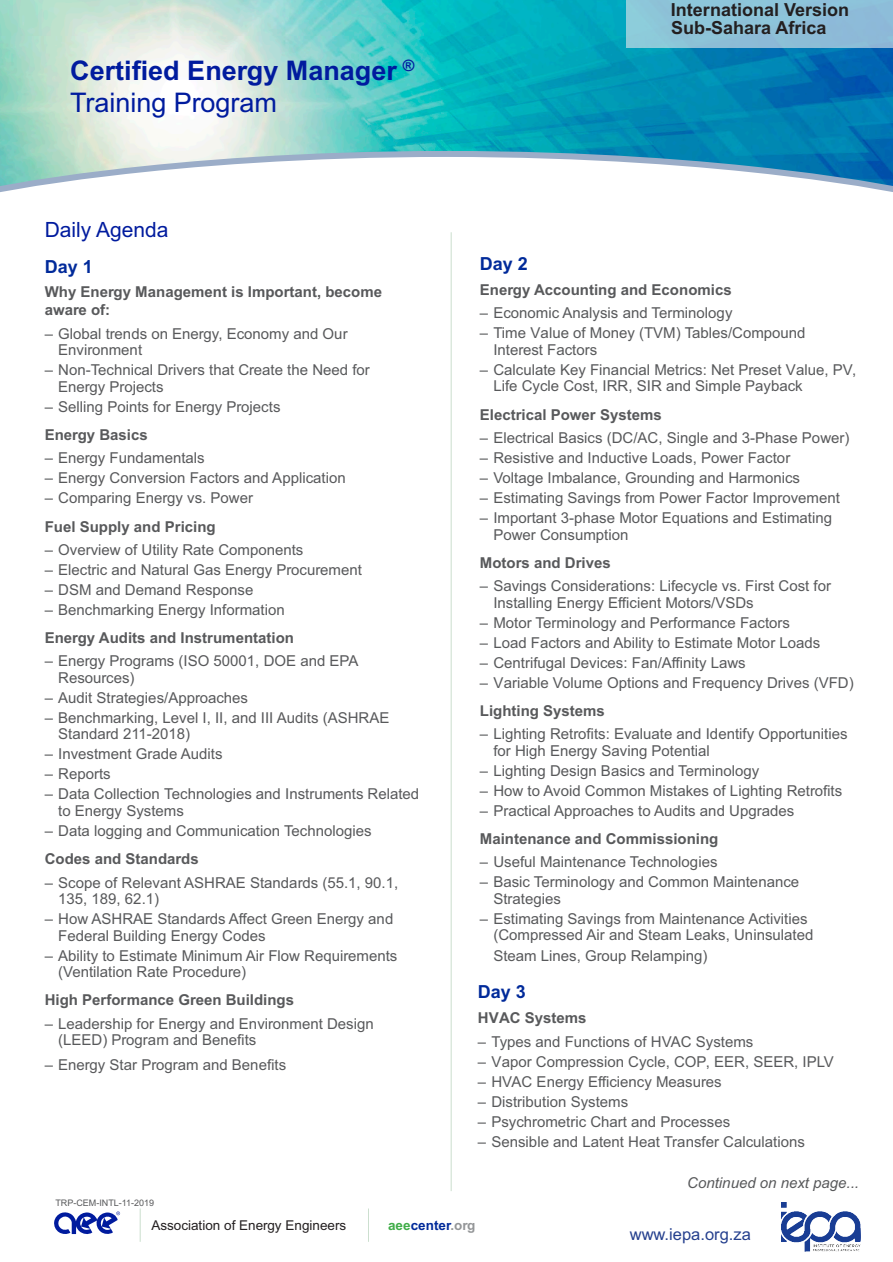
<style>
.page{position:relative;width:893px;height:1262px;background:#fff}
.page>*{position:absolute;margin:0;border:0;box-sizing:border-box;transform-origin:0 0}
.t1{font:700 27px/32.4px "Arial";color:#001b9e}
.t2{font:21px "Arial";color:#001b9e}
.t3{font:700 18px/17.4px "Arial";color:#231f20}
.t4{font:700 18px "Arial";color:#002a9a}
.t5{font:16.5px "Arial";color:#25408e}
.t6{font:15px/16.5px "Arial";color:#58595b}
.t7{font:700 15px/18px "Arial";color:#58595b}
.t8{font:italic 15px "Arial";color:#58595b}
.t9{font:13.5px "Arial";color:#231f20}
.t10{font:700 13.5px "Arial";color:#002a9a}
.t11{font:9px "Arial";color:#58595b}
.s1{font-weight:400}
.s2{color:#41ad49}
.s3{color:#949698}
</style>
<div class="page">
<svg style="left:0;top:0;width:893px;height:192px"></svg>
<svg style="left:54px;top:1211px;width:66px;height:24px"></svg>
<hr style="left:140px;top:1208px;width:1px;height:33px;background:#20762f">
<hr style="left:368px;top:1208px;width:1px;height:33px;background:#20762f">
<div style="left:626px;top:0;width:267px;height:47px;background:#8dc2d8"></div>
<img style="left:781px;top:1202px;width:79px;height:49px">
<hr style="left:451px;top:232px;width:1px;height:959px;background:#20762f">
<h1 class="t1" style="left:70px;top:56px;width:346px">Certified Energy Manager <sup>®<br></sup><span class="s1">Training Program</span></h1>
<h2 class="t2" style="left:45px;top:222px;width:125px">Daily Agenda</h2>
<p class="t4" style="left:45px;top:259px;width:50px">Day 1</p>
<p class="t7" style="left:45px;top:284px;width:339px">Why Energy Management is Important, become aware of:</p>
<p class="t6" style="left:58px;top:326px;width:291px;text-indent:-14px">– Global trends on Energy, Economy and Our<br>Environment</p>
<p class="t6" style="left:58px;top:363px;width:313px;text-indent:-14px">– Non-Technical Drivers that Create the Need for<br>Energy Projects</p>
<p class="t6" style="left:45px;top:399px;width:237px">– Selling Points for Energy Projects</p>
<p class="t7" style="left:45px;top:427px;width:105px">Energy Basics</p>
<p class="t6" style="left:45px;top:451px;width:161px">– Energy Fundamentals</p>
<p class="t6" style="left:45px;top:471px;width:302px">– Energy Conversion Factors and Application</p>
<p class="t6" style="left:45px;top:491px;width:210px">– Comparing Energy vs. Power</p>
<p class="t7" style="left:45px;top:518px;width:172px">Fuel Supply and Pricing</p>
<p class="t6" style="left:45px;top:542px;width:260px">– Overview of Utility Rate Components</p>
<p class="t6" style="left:45px;top:562px;width:319px">– Electric and Natural Gas Energy Procurement</p>
<p class="t6" style="left:45px;top:582px;width:210px">– DSM and Demand Response</p>
<p class="t6" style="left:45px;top:602px;width:241px">– Benchmarking Energy Information</p>
<p class="t7" style="left:45px;top:630px;width:251px">Energy Audits and Instrumentation</p>
<p class="t6" style="left:58px;top:654px;width:302px;text-indent:-14px">– Energy Programs (ISO 50001, DOE and EPA<br>Resources)</p>
<p class="t6" style="left:45px;top:690px;width:205px">– Audit Strategies/Approaches</p>
<p class="t6" style="left:58px;top:710px;width:332px;text-indent:-14px">– Benchmarking, Level I, II, and III Audits (ASHRAE<br>Standard 211-2018)</p>
<p class="t6" style="left:45px;top:747px;width:179px">– Investment Grade Audits</p>
<p class="t6" style="left:45px;top:767px;width:68px">– Reports</p>
<p class="t6" style="left:58px;top:787px;width:362px;text-indent:-14px">– Data Collection Technologies and Instruments Related to Energy Systems</p>
<p class="t6" style="left:45px;top:824px;width:328px">– Data logging and Communication Technologies</p>
<p class="t7" style="left:45px;top:851px;width:155px">Codes and Standards</p>
<p class="t6" style="left:58px;top:875px;width:341px;text-indent:-14px">– Scope of Relevant ASHRAE Standards (55.1, 90.1,<br>135, 189, 62.1)</p>
<p class="t6" style="left:58px;top:912px;width:336px;text-indent:-14px">– How ASHRAE Standards Affect Green Energy and<br>Federal Building Energy Codes</p>
<p class="t6" style="left:58px;top:948px;width:340px;text-indent:-14px">– Ability to Estimate Minimum Air Flow Requirements (Ventilation Rate Procedure)</p>
<p class="t7" style="left:45px;top:992px;width:251px">High Performance Green Buildings</p>
<p class="t6" style="left:58px;top:1016px;width:317px;text-indent:-14px">– Leadership for Energy and Environment Design (LEED) Program and Benefits</p>
<p class="t6" style="left:45px;top:1057px;width:243px">– Energy Star Program and Benefits</p>
<p class="t11" style="left:55px;top:1199px;width:100px">TRP-CEM-INTL-11-2019</p>
<p class="t3" style="left:670px;top:3px;width:180px">International Version<br>Sub-Sahara Africa</p>
<p class="t4" style="left:480px;top:257px;width:50px">Day 2</p>
<p class="t7" style="left:480px;top:282px;width:253px">Energy Accounting and Economics</p>
<p class="t6" style="left:480px;top:306px;width:254px">– Economic Analysis and Terminology</p>
<p class="t6" style="left:493px;top:326px;width:314px;text-indent:-14px">– Time Value of Money (TVM) Tables/Compound<br>Interest Factors</p>
<p class="t6" style="left:493px;top:363px;width:364px;text-indent:-14px">– Calculate Key Financial Metrics: Net Preset Value, PV,<br>Life Cycle Cost, IRR, SIR and Simple Payback</p>
<p class="t7" style="left:480px;top:407px;width:183px">Electrical Power Systems</p>
<p class="t6" style="left:480px;top:431px;width:371px">– Electrical Basics (DC/AC, Single and 3-Phase Power)</p>
<p class="t6" style="left:480px;top:451px;width:312px">– Resistive and Inductive Loads, Power Factor</p>
<p class="t6" style="left:480px;top:471px;width:322px">– Voltage Imbalance, Grounding and Harmonics</p>
<p class="t6" style="left:480px;top:491px;width:361px">– Estimating Savings from Power Factor Improvement</p>
<p class="t6" style="left:493px;top:511px;width:340px;text-indent:-14px">– Important 3-phase Motor Equations and Estimating<br>Power Consumption</p>
<p class="t7" style="left:480px;top:555px;width:132px">Motors and Drives</p>
<p class="t6" style="left:493px;top:579px;width:339px;text-indent:-14px">– Savings Considerations: Lifecycle vs. First Cost for<br>Installing Energy Efficient Motors/VSDs</p>
<p class="t6" style="left:480px;top:615px;width:311px">– Motor Terminology and Performance Factors</p>
<p class="t6" style="left:480px;top:635px;width:342px">– Load Factors and Ability to Estimate Motor Loads</p>
<p class="t6" style="left:480px;top:655px;width:267px">– Centrifugal Devices: Fan/Affinity Laws</p>
<p class="t6" style="left:480px;top:675px;width:375px">– Variable Volume Options and Frequency Drives (VFD)</p>
<p class="t7" style="left:480px;top:703px;width:127px">Lighting Systems</p>
<p class="t6" style="left:493px;top:727px;width:356px;text-indent:-14px">– Lighting Retrofits: Evaluate and Identify Opportunities for High Energy Saving Potential</p>
<p class="t6" style="left:480px;top:763px;width:281px">– Lighting Design Basics and Terminology</p>
<p class="t6" style="left:480px;top:783px;width:364px">– How to Avoid Common Mistakes of Lighting Retrofits</p>
<p class="t6" style="left:480px;top:803px;width:316px">– Practical Approaches to Audits and Upgrades</p>
<p class="t7" style="left:480px;top:831px;width:240px">Maintenance and Commissioning</p>
<p class="t6" style="left:480px;top:855px;width:239px">– Useful Maintenance Technologies</p>
<p class="t6" style="left:493px;top:875px;width:307px;text-indent:-14px">– Basic Terminology and Common Maintenance<br>Strategies</p>
<p class="t6" style="left:493px;top:911px;width:321px;text-indent:-14px">– Estimating Savings from Maintenance Activities (Compressed Air and Steam Leaks, Uninsulated</p>
<p class="t6" style="left:493px;top:949px;width:215px">Steam Lines, Group Relamping)</p>
<p class="t4" style="left:478px;top:985px;width:50px">Day 3</p>
<p class="t7" style="left:478px;top:1010px;width:110px">HVAC Systems</p>
<p class="t6" style="left:478px;top:1034px;width:277px">– Types and Functions of HVAC Systems</p>
<p class="t6" style="left:478px;top:1054px;width:357px">– Vapor Compression Cycle, COP, EER, SEER, IPLV</p>
<p class="t6" style="left:478px;top:1074px;width:245px">– HVAC Energy Efficiency Measures</p>
<p class="t6" style="left:478px;top:1094px;width:152px">– Distribution Systems</p>
<p class="t6" style="left:478px;top:1114px;width:254px">– Psychrometric Chart and Processes</p>
<p class="t6" style="left:478px;top:1134px;width:328px">– Sensible and Latent Heat Transfer Calculations</p>
<p class="t8" style="left:687px;top:1177px;width:173px">Continued on next page...</p>
<p class="t9" style="left:151px;top:1220px;width:196px">Association of Energy Engineers</p>
<p class="t10" style="left:388px;top:1220px;width:89px"><span class="s2">aee</span>center<span class="s3">.org</span></p>
<p class="t5" style="left:629px;top:1227px;width:123px">www.iepa.org.za</p>
</div>
